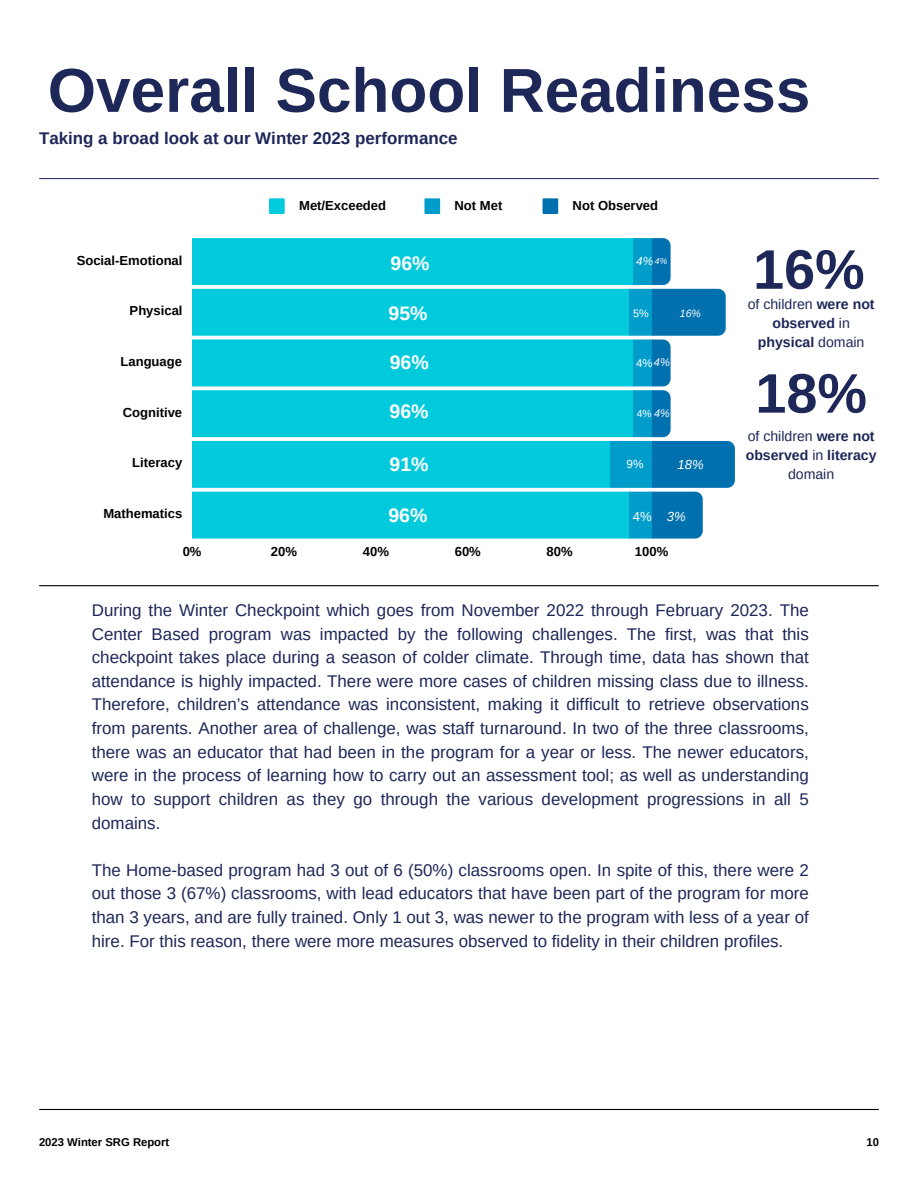
<style>
.page{position:relative;width:918px;height:1188px;background:#fff}
.page>*{position:absolute;margin:0;border:0;box-sizing:border-box;transform-origin:0 0}
.t1{font:700 62.1px "Arimo";color:#1d2758}
.t2{font:700 55.8px "Arimo";color:#1d2758}
.t3{font:700 19.5px "Arimo";color:#fff}
.t4{font:16.95px/23.7px "Arimo";color:#1d2758;text-align:justify}
.t5{font:700 16.95px "Arimo";color:#1d2758}
.t6{font:700 14.1px/19.2px "Arimo";color:#1d2758;text-align:center}
.t7{font:700 13.05px "Arimo";color:#000}
.t8{font:italic 13.05px "Arimo";color:#fff}
.t9{font:13.05px "Arimo";color:#fff}
.t10{font:italic 11.7px "Arimo";color:#fff}
.t11{font:11.7px "Arimo";color:#fff}
.t12{font:11.4px "Arimo";color:#fff}
.t13{font:700 11.25px "Arimo";color:#000}
.t14{font:10.8px "Arimo";color:#fff}
.t15{font:italic 10.65px "Arimo";color:#fff}
.t16{font:10.2px "Arimo";color:#fff}
.t17{font:italic 8.55px "Arimo";color:#fff}
.s1{font-style:italic;font-size:11.1px}
.s2{font-style:italic;font-size:10.8px}
.s3{font-weight:400}
</style>
<div class="page">
<svg style="left:269px;top:198px;width:16px;height:16px"></svg>
<svg style="left:424px;top:198px;width:16px;height:16px"></svg>
<svg style="left:543px;top:198px;width:15px;height:16px"></svg>
<svg style="left:193px;top:238px;width:542px;height:301px;background:#21c8dc"></svg>
<hr style="left:40px;top:178px;width:838px;height:1px;background:#31356e">
<hr style="left:40px;top:1109px;width:838px;height:1px;background:#000">
<hr style="left:40px;top:585px;width:838px;height:1px;background:#000">
<h3 class="t1" style="left:48px;top:56px;width:764px">Overall School Readiness</h3>
<h3 class="t5" style="left:39px;top:129px;width:420px">Taking a broad look at our Winter 2023 performance</h3>
<p class="t7" style="left:77px;top:253px;width:107px">Social-Emotional</p>
<p class="t7" style="left:130px;top:303px;width:54px">Physical</p>
<p class="t7" style="left:120px;top:354px;width:63px">Language</p>
<p class="t7" style="left:123px;top:405px;width:61px">Cognitive</p>
<p class="t7" style="left:132px;top:456px;width:52px">Literacy</p>
<p class="t7" style="left:103px;top:506px;width:81px">Mathematics</p>
<p class="t7" style="left:299px;top:199px;width:88px">Met/Exceeded</p>
<p class="t7" style="left:455px;top:199px;width:49px">Not Met</p>
<p class="t7" style="left:573px;top:199px;width:87px">Not Observed</p>
<h3 class="t3" style="left:391px;top:252px;width:41px">96%</h3>
<p class="t3" style="left:389px;top:302px;width:41px">95%</p>
<p class="t3" style="left:390px;top:352px;width:41px">96%</p>
<p class="t3" style="left:390px;top:400px;width:41px">96%</p>
<p class="t3" style="left:390px;top:453px;width:41px">91%</p>
<p class="t3" style="left:388px;top:504px;width:41px">96%</p>
<p class="t10" style="left:636px;top:254px;width:18px">4%</p>
<h6 class="t17" style="left:655px;top:256px;width:14px">4%</h6>
<p class="t14" style="left:633px;top:307px;width:17px">5%</p>
<h6 class="t15" style="left:680px;top:307px;width:23px">16%</h6>
<p class="t12" style="left:636px;top:357px;width:35px">4%<span class="s1">4%</span></p>
<p class="t16" style="left:637px;top:407px;width:35px">4% <span class="s2">4%</span></p>
<h6 class="t11" style="left:627px;top:457px;width:18px">9%</h6>
<h6 class="t8" style="left:677px;top:457px;width:28px">18%</h6>
<h6 class="t9" style="left:633px;top:509px;width:20px">4%</h6>
<p class="t8" style="left:667px;top:509px;width:20px">3%</p>
<p class="t7" style="left:183px;top:544px;width:20px">0%</p>
<p class="t7" style="left:271px;top:544px;width:28px">20%</p>
<p class="t7" style="left:363px;top:544px;width:28px">40%</p>
<p class="t7" style="left:455px;top:544px;width:28px">60%</p>
<p class="t7" style="left:547px;top:544px;width:28px">80%</p>
<p class="t7" style="left:635px;top:544px;width:35px">100%</p>
<h4 class="t2" style="left:753px;top:238px;width:113px">16%</h4>
<p class="t6" style="left:748px;top:295px;width:128px"><span class="s3">of children</span> were not observed <span class="s3">in </span>physical <span class="s3">domain</span></p>
<h3 class="t2" style="left:755px;top:362px;width:113px">18%</h3>
<h3 class="t6" style="left:746px;top:427px;width:132px"><span class="s3">of children</span> were not observed <span class="s3">in</span> literacy <span class="s3">domain</span></h3>
<h5 class="t4" style="left:92px;top:598px;width:719px">During the Winter Checkpoint which goes from November 2022 through February 2023. The Center Based program was impacted by the following challenges. The first, was that this checkpoint takes place during a season of colder climate. Through time, data has shown that attendance is highly impacted. There were more cases of children missing class due to illness.<br>Therefore, children’s attendance was inconsistent, making it difficult to retrieve observations from parents. Another area of challenge, was staff turnaround. In two of the three classrooms, there was an educator that had been in the program for a year or less. The newer educators, were in the process of learning how to carry out an assessment tool; as well as understanding how to support children as they go through the various development progressions in all 5 domains.</h5>
<h5 class="t4" style="left:92px;top:858px;width:719px">The Home-based program had 3 out of 6 (50%) classrooms open. In spite of this, there were 2 out those 3 (67%) classrooms, with lead educators that have been part of the program for more than 3 years, and are fully trained. Only 1 out 3, was newer to the program with less of a year of hire. For this reason, there were more measures observed to fidelity in their children profiles.</h5>
<h1 class="t13" style="left:39px;top:1136px;width:132px">2023 Winter SRG Report</h1>
<h3 class="t13" style="left:866px;top:1135px;width:14px">10</h3>
</div>
